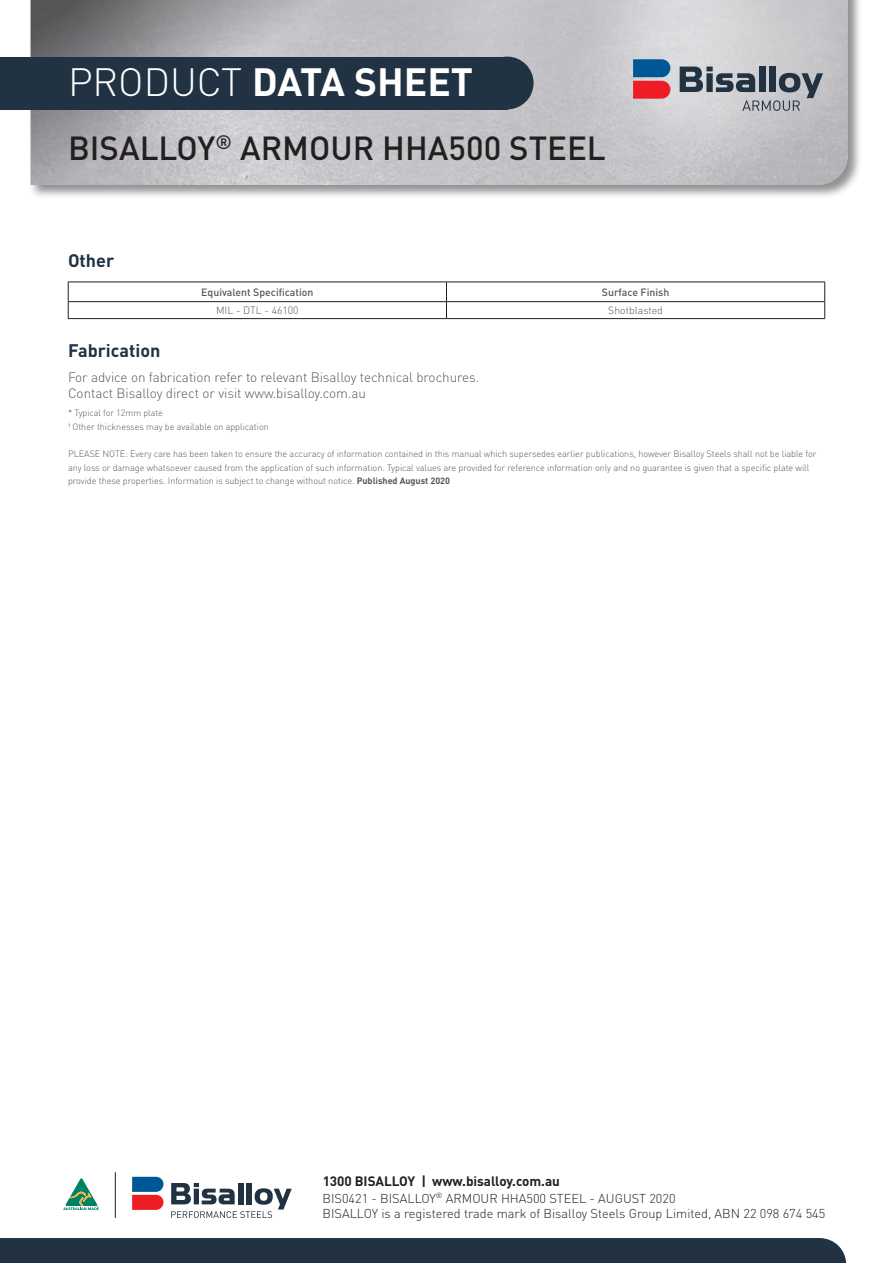
<style>
.page{position:relative;width:893px;height:1263px;background:#fff}
.page>*{position:absolute;margin:0;border:0;box-sizing:border-box;transform-origin:0 0}
.t1{font:700 39px "DIN";color:#fff}
.t2{font:500 33px "DIN";color:#231f20}
.t3{font:700 18px "DIN";color:#213242}
.t4{font:300 13.5px/16.5px "DIN";letter-spacing:-.005em;color:#57585a}
.t5{font:700 13.5px "DIN";letter-spacing:-.005em;color:#231f20}
.t6{font:300 12.75px/15.3px "DIN";color:#231f20}
.t7{font:500 10.5px "DIN";color:#57585a}
.t8{font:300 10.5px "DIN";color:#57585a}
.t9{font:300 9.15px/13.6px "DIN";letter-spacing:-.005em;color:#57585a}
.t10{font:300 9px "DIN";letter-spacing:-.005em;color:#57585a}
.s1{font-weight:300}
.s2{font-weight:700}
</style>
<div class="page">
<div style="left:28px;top:0;width:834px;height:199px;background:#231f20;opacity:.5"></div>
<svg style="left:31px;top:0;width:817px;height:185px;background:#b6b6ba"></svg>
<div style="left:0;top:57px;width:507px;height:52px;background:#213242"></div>
<div style="left:481px;top:57px;width:53px;height:52px;background:#213242;border-radius:50%"></div>
<svg style="left:598px;top:0;width:250px;height:175px;background:#c0bec3"></svg>
<div style="left:0;top:1238px;width:820px;height:25px;background:#213242"></div>
<svg style="left:820px;top:1238px;width:26px;height:25px"></svg>
<hr style="left:115px;top:1172px;width:1px;height:46px;background:#231f20">
<svg style="left:132px;top:1177px;width:31px;height:33px"></svg>
<svg style="left:63px;top:1178px;width:36px;height:33px"></svg>
<svg style="left:171px;top:1183px;width:121px;height:35px"></svg>
<hr style="left:68px;top:282px;width:378px;height:1px;background:#231f20">
<hr style="left:446px;top:282px;width:379px;height:1px;background:#231f20">
<hr style="left:68px;top:301px;width:378px;height:1px;background:#231f20">
<svg style="left:68px;top:282px;width:1px;height:36px"></svg>
<hr style="left:446px;top:301px;width:379px;height:1px;background:#231f20">
<svg style="left:446px;top:282px;width:1px;height:36px"></svg>
<svg style="left:824px;top:282px;width:1px;height:36px"></svg>
<hr style="left:68px;top:318px;width:378px;height:1px;background:#231f20">
<hr style="left:446px;top:318px;width:379px;height:1px;background:#231f20">
<p class="t1" style="left:68px;top:57px;width:407px"><span class="s1">PRODUCT</span> DATA SHEET</p>
<p class="t2" style="left:68px;top:127px;width:539px">BISALLOY<sup>®</sup> ARMOUR HHA500 STEEL</p>
<p class="t3" style="left:68px;top:249px;width:48px">Other</p>
<p class="t7" style="left:201px;top:286px;width:114px">Equivalent Specification</p>
<p class="t7" style="left:602px;top:286px;width:69px">Surface Finish</p>
<p class="t8" style="left:216px;top:304px;width:84px">MIL - DTL - 46100</p>
<p class="t8" style="left:608px;top:304px;width:56px">Shotblasted</p>
<p class="t3" style="left:68px;top:338px;width:94px">Fabrication</p>
<p class="t4" style="left:68px;top:369px;width:413px">For advice on fabrication refer to relevant Bisalloy technical brochures.<br>Contact Bisalloy direct or visit www.bisalloy.com.au</p>
<p class="t10" style="left:68px;top:407px;width:96px">* Typical for 12mm plate</p>
<p class="t9" style="left:68px;top:419px;width:202px">¹ Other thicknesses may be available on application</p>
<p class="t9" style="left:68px;top:447px;width:750px">PLEASE NOTE: Every care has been taken to ensure the accuracy of information contained in this manual which supersedes earlier publications, however Bisalloy Steels shall not be liable for any loss or damage whatsoever caused from the application of such information. Typical values are provided for reference information only and no guarantee is given that a specific plate will provide these properties. Information is subject to change without notice. <span class="s2">Published August 2020</span></p>
<p class="t5" style="left:323px;top:1172px;width:239px">1300 BISALLOY | www.bisalloy.com.au</p>
<p class="t6" style="left:322px;top:1190px;width:504px">BIS0421 - BISALLOY<sup>®</sup> ARMOUR HHA500 STEEL - AUGUST 2020<br>BISALLOY is a registered trade mark of Bisalloy Steels Group Limited, ABN 22 098 674 545</p>
</div>
